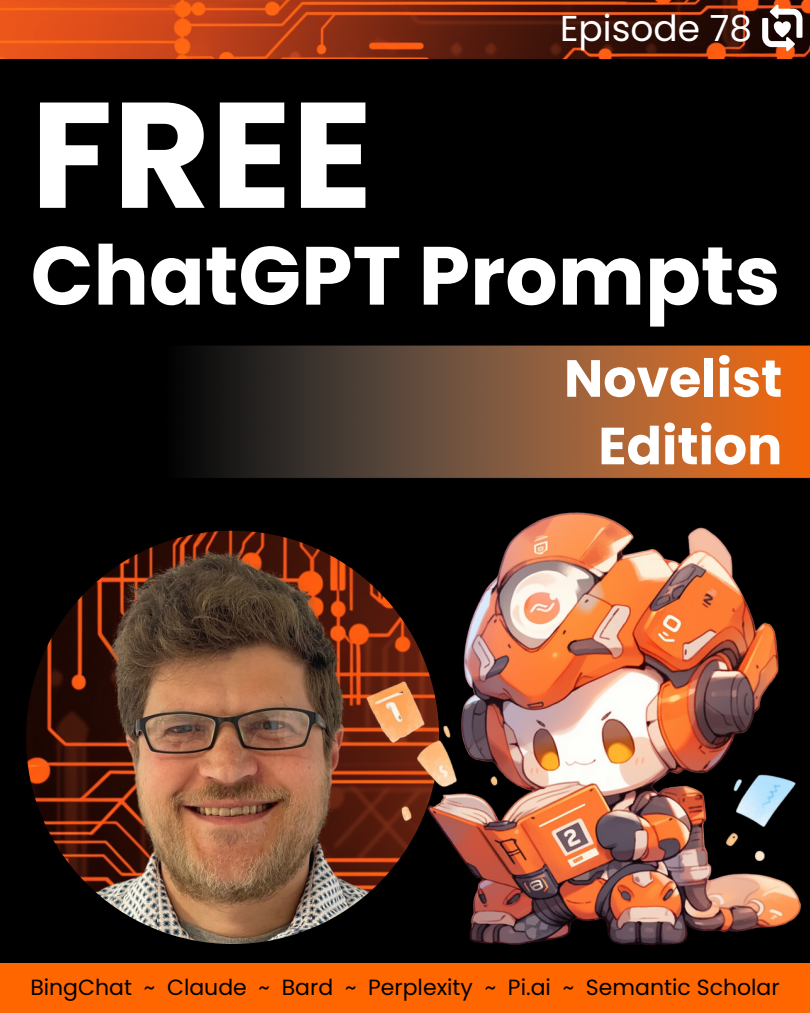
<style>
.page{position:relative;width:810px;height:1013px;background:#fff}
.page>*{position:absolute;margin:0;border:0;box-sizing:border-box;transform-origin:0 0}
.t1{font:700 150px "Poppins";color:#fff}
.t2{font:700 82.4px "Poppins";color:#fff}
.t3{font:700 52.2px "Poppins";color:#fff}
.t4{font:36px "Poppins";color:#fff}
.t5{font:22px "Poppins";color:#000}
</style>
<div class="page">
<div style="left:0;top:0;width:810px;height:1012px;background:#000"></div>
<img style="left:26px;top:530px;width:413px;height:414px;border-radius:50%">
<img style="left:0;top:0;width:810px;height:58px">
<svg style="left:762px;top:5px;width:40px;height:46px;background:#99827a"></svg>
<img style="left:191px;top:345px;width:619px;height:133px">
<div style="left:0;top:963px;width:810px;height:49px;background:#f60"></div>
<img style="left:334px;top:473px;width:476px;height:472px">
<p class="t4" style="left:560px;top:3px;width:194px">Episode 78</p>
<p class="t1" style="left:31px;top:50px;width:344px">FREE</p>
<p class="t2" style="left:31px;top:218px;width:751px">ChatGPT Prompts</p>
<p class="t3" style="left:564px;top:342px;width:220px">Novelist</p>
<p class="t3" style="left:598px;top:409px;width:185px">Edition</p>
<p class="t5" style="left:30px;top:972px;width:751px">BingChat ~ Claude ~ Bard ~ Perplexity ~ Pi.ai ~ Semantic Scholar</p>
</div>
